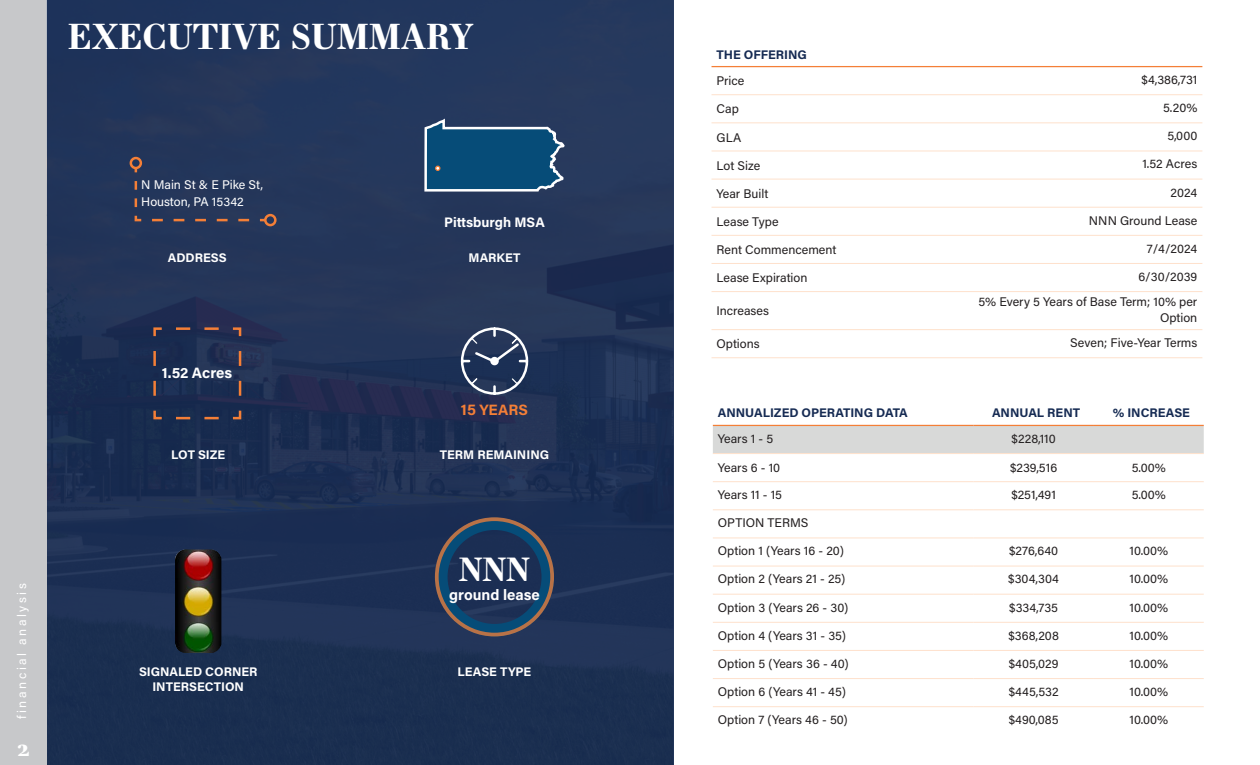
<style>
.page{position:relative;width:1260px;height:765px;background:#fff}
.page>*{position:absolute;margin:0;border:0;box-sizing:border-box;transform-origin:0 0}
.Map-Street{font:700 35px "Essonnes Text";color:#fff}
.Map-Street-2{font:700 32.5px "Essonnes Text";color:#fff}
.t1{font:700 25px "Essonnes Text";color:#fff}
.Map-Street-3{font:700 15px "Acumin Pro";color:#fff}
.t2{font:700 15px "Acumin Pro";color:#f47f37}
.Map-Street-4{font:700 13.75px "Acumin Pro";letter-spacing:-.005em;color:#fff}
.chart_body{font:12.5px/16.2px "Acumin Pro";color:#231f20;text-align:right}
.Map-Street-5{font:700 12.5px/15px "Acumin Pro";color:#fff;text-align:center}
.chart_body-2{font:700 12.5px "Acumin Pro";color:#162b53}
.t3{font:12.5px/17.5px "Acumin Pro";letter-spacing:.005em;color:#fff}
.t4{font:12.5px "Acumin Pro";letter-spacing:.2em;color:#fff}
</style>
<div class="page">
<div style="left:0;top:0;width:47px;height:765px;background:#c7c8ca"></div>
<div style="left:47px;top:0;width:627px;height:765px;background:#203357"></div>
<hr style="left:712px;top:66px;width:233px;height:1px;background:#f47f37">
<hr style="left:945px;top:66px;width:257px;height:1px;background:#f47f37">
<hr style="left:712px;top:94px;width:233px;height:1px;background:#fee1cc">
<hr style="left:945px;top:94px;width:257px;height:1px;background:#fee1cc">
<hr style="left:712px;top:123px;width:233px;height:1px;background:#fee1cc">
<hr style="left:945px;top:123px;width:257px;height:1px;background:#fee1cc">
<hr style="left:712px;top:151px;width:233px;height:1px;background:#fee1cc">
<hr style="left:945px;top:151px;width:257px;height:1px;background:#fee1cc">
<hr style="left:712px;top:179px;width:233px;height:1px;background:#fee1cc">
<hr style="left:945px;top:179px;width:257px;height:1px;background:#fee1cc">
<hr style="left:712px;top:207px;width:233px;height:1px;background:#fee1cc">
<hr style="left:945px;top:207px;width:257px;height:1px;background:#fee1cc">
<hr style="left:712px;top:235px;width:233px;height:1px;background:#fee1cc">
<hr style="left:945px;top:235px;width:257px;height:1px;background:#fee1cc">
<hr style="left:712px;top:263px;width:233px;height:1px;background:#fee1cc">
<hr style="left:945px;top:263px;width:257px;height:1px;background:#fee1cc">
<hr style="left:712px;top:291px;width:233px;height:1px;background:#fee1cc">
<hr style="left:945px;top:291px;width:257px;height:1px;background:#fee1cc">
<hr style="left:712px;top:329px;width:233px;height:1px;background:#fee1cc">
<hr style="left:945px;top:329px;width:257px;height:1px;background:#fee1cc">
<hr style="left:712px;top:357px;width:233px;height:1px;background:#fee1cc">
<hr style="left:945px;top:357px;width:257px;height:1px;background:#fee1cc">
<div style="left:435px;top:517px;width:119px;height:119px;border:12px solid #064c78;border-radius:50%"></div>
<div style="left:435px;top:517px;width:119px;height:119px;border:4px solid #f47f37;border-radius:50%"></div>
<svg style="left:133px;top:166px;width:135px;height:57px"></svg>
<div style="left:130px;top:157px;width:12px;height:12px;border:2px solid #f47f37;border-radius:50%"></div>
<div style="left:264px;top:214px;width:13px;height:12px;border:2px solid #f47f37;border-radius:50%"></div>
<svg style="left:424px;top:118px;width:141px;height:74px"></svg>
<svg style="left:152px;top:327px;width:91px;height:94px"></svg>
<svg style="left:460px;top:327px;width:69px;height:68px"></svg>
<div style="left:713px;top:426px;width:491px;height:27px;background:#d8d9d8"></div>
<svg style="left:713px;top:509px;width:491px;height:85px"></svg>
<hr style="left:713px;top:425px;width:260px;height:1px;background:#f47f37">
<hr style="left:973px;top:425px;width:121px;height:1px;background:#f47f37">
<hr style="left:1094px;top:425px;width:110px;height:1px;background:#f47f37">
<hr style="left:713px;top:453px;width:260px;height:1px;background:#fee1cc">
<hr style="left:973px;top:453px;width:121px;height:1px;background:#fee1cc">
<hr style="left:1094px;top:453px;width:110px;height:1px;background:#fee1cc">
<hr style="left:713px;top:481px;width:260px;height:1px;background:#fee1cc">
<hr style="left:973px;top:481px;width:121px;height:1px;background:#fee1cc">
<hr style="left:1094px;top:481px;width:110px;height:1px;background:#fee1cc">
<hr style="left:713px;top:510px;width:260px;height:1px;background:#fee1cc">
<hr style="left:973px;top:510px;width:121px;height:1px;background:#fee1cc">
<hr style="left:1094px;top:510px;width:110px;height:1px;background:#fee1cc">
<hr style="left:713px;top:538px;width:260px;height:1px;background:#fee1cc">
<hr style="left:973px;top:538px;width:121px;height:1px;background:#fee1cc">
<hr style="left:1094px;top:538px;width:110px;height:1px;background:#fee1cc">
<hr style="left:713px;top:566px;width:260px;height:1px;background:#fee1cc">
<hr style="left:973px;top:566px;width:121px;height:1px;background:#fee1cc">
<hr style="left:1094px;top:566px;width:110px;height:1px;background:#fee1cc">
<hr style="left:713px;top:594px;width:260px;height:1px;background:#fee1cc">
<hr style="left:973px;top:594px;width:121px;height:1px;background:#fee1cc">
<hr style="left:1094px;top:594px;width:110px;height:1px;background:#fee1cc">
<hr style="left:713px;top:622px;width:260px;height:1px;background:#fee1cc">
<hr style="left:973px;top:622px;width:121px;height:1px;background:#fee1cc">
<hr style="left:1094px;top:622px;width:110px;height:1px;background:#fee1cc">
<hr style="left:713px;top:650px;width:260px;height:1px;background:#fee1cc">
<hr style="left:973px;top:650px;width:121px;height:1px;background:#fee1cc">
<hr style="left:1094px;top:650px;width:110px;height:1px;background:#fee1cc">
<hr style="left:713px;top:678px;width:260px;height:1px;background:#fee1cc">
<hr style="left:973px;top:678px;width:121px;height:1px;background:#fee1cc">
<hr style="left:1094px;top:678px;width:110px;height:1px;background:#fee1cc">
<hr style="left:713px;top:706px;width:260px;height:1px;background:#fee1cc">
<hr style="left:973px;top:706px;width:121px;height:1px;background:#fee1cc">
<hr style="left:1094px;top:706px;width:110px;height:1px;background:#fee1cc">
<img style="left:175px;top:549px;width:46px;height:104px">
<p class="Map-Street" style="left:68px;top:11px;width:407px">EXECUTIVE SUMMARY</p>
<p class="t4" style="left:13px;top:719px;width:137px;rotate:-90deg">financial analysis</p>
<h3 class="t1" style="left:17px;top:729px;width:13px">2</h3>
<p class="t3" style="left:141px;top:175px;width:123px">N Main St &amp; E Pike St,<br>Houston, PA 15342</p>
<p class="Map-Street-5" style="left:168px;top:249px;width:61px">ADDRESS</p>
<p class="Map-Street-3" style="left:162px;top:362px;width:72px">1.52 Acres</p>
<p class="Map-Street-5" style="left:171px;top:447px;width:56px">LOT SIZE</p>
<p class="Map-Street-5" style="left:139px;top:663px;width:120px">SIGNALED CORNER<br>INTERSECTION</p>
<p class="Map-Street-4" style="left:444px;top:213px;width:102px">Pittsburgh MSA</p>
<p class="Map-Street-5" style="left:469px;top:249px;width:53px">MARKET</p>
<p class="t2" style="left:461px;top:400px;width:69px">15 YEARS</p>
<p class="Map-Street-5" style="left:440px;top:447px;width:111px">TERM REMAINING</p>
<p class="Map-Street-2" style="left:459px;top:546px;width:73px">NNN</p>
<p class="Map-Street-3" style="left:449px;top:585px;width:92px">ground lease</p>
<p class="Map-Street-5" style="left:458px;top:664px;width:75px">LEASE TYPE</p>
<p class="chart_body-2" style="left:717px;top:46px;width:92px">THE OFFERING</p>
<p class="chart_body" style="left:717px;top:72px;width:29px">Price</p>
<p class="chart_body" style="left:1142px;top:71px;width:57px">$4,386,731</p>
<p class="chart_body" style="left:717px;top:100px;width:24px">Cap</p>
<p class="chart_body" style="left:1163px;top:99px;width:36px">5.20%</p>
<p class="chart_body" style="left:717px;top:129px;width:26px">GLA</p>
<p class="chart_body" style="left:1167px;top:127px;width:32px">5,000</p>
<p class="chart_body" style="left:717px;top:157px;width:45px">Lot Size</p>
<p class="chart_body" style="left:1143px;top:155px;width:56px">1.52 Acres</p>
<p class="chart_body" style="left:717px;top:185px;width:53px">Year Built</p>
<p class="chart_body" style="left:1171px;top:184px;width:28px">2024</p>
<p class="chart_body" style="left:717px;top:213px;width:64px">Lease Type</p>
<p class="chart_body" style="left:1089px;top:212px;width:110px">NNN Ground Lease</p>
<p class="chart_body" style="left:717px;top:241px;width:121px">Rent Commencement</p>
<p class="chart_body" style="left:1147px;top:240px;width:52px">7/4/2024</p>
<p class="chart_body" style="left:717px;top:269px;width:92px">Lease Expiration</p>
<p class="chart_body" style="left:1138px;top:268px;width:61px">6/30/2039</p>
<p class="chart_body" style="left:717px;top:302px;width:54px">Increases</p>
<p class="chart_body" style="left:979px;top:293px;width:220px">5% Every 5 Years of Base Term; 10% per<br>Option</p>
<p class="chart_body" style="left:717px;top:335px;width:45px">Options</p>
<p class="chart_body" style="left:1070px;top:334px;width:129px">Seven; Five-Year Terms</p>
<p class="chart_body-2" style="left:718px;top:404px;width:191px">ANNUALIZED OPERATING DATA</p>
<p class="chart_body-2" style="left:992px;top:404px;width:90px">ANNUAL RENT</p>
<p class="chart_body-2" style="left:1113px;top:404px;width:79px">% INCREASE</p>
<p class="chart_body" style="left:718px;top:430px;width:57px">Years 1 - 5</p>
<p class="chart_body" style="left:1012px;top:430px;width:46px">$228,110</p>
<p class="chart_body" style="left:718px;top:459px;width:64px">Years 6 - 10</p>
<p class="chart_body" style="left:1010px;top:459px;width:49px">$239,516</p>
<p class="chart_body" style="left:1132px;top:459px;width:36px">5.00%</p>
<p class="chart_body" style="left:718px;top:486px;width:66px">Years 11 - 15</p>
<p class="chart_body" style="left:1011px;top:486px;width:46px">$251,491</p>
<p class="chart_body" style="left:1132px;top:486px;width:36px">5.00%</p>
<p class="chart_body" style="left:718px;top:514px;width:92px">OPTION TERMS</p>
<p class="chart_body" style="left:718px;top:542px;width:128px">Option 1 (Years 16 - 20)</p>
<p class="chart_body" style="left:1009px;top:542px;width:51px">$276,640</p>
<p class="chart_body" style="left:1130px;top:542px;width:40px">10.00%</p>
<p class="chart_body" style="left:718px;top:570px;width:129px">Option 2 (Years 21 - 25)</p>
<p class="chart_body" style="left:1008px;top:570px;width:52px">$304,304</p>
<p class="chart_body" style="left:1130px;top:570px;width:40px">10.00%</p>
<p class="chart_body" style="left:718px;top:599px;width:132px">Option 3 (Years 26 - 30)</p>
<p class="chart_body" style="left:1009px;top:599px;width:50px">$334,735</p>
<p class="chart_body" style="left:1130px;top:599px;width:40px">10.00%</p>
<p class="chart_body" style="left:718px;top:627px;width:130px">Option 4 (Years 31 - 35)</p>
<p class="chart_body" style="left:1008px;top:627px;width:52px">$368,208</p>
<p class="chart_body" style="left:1130px;top:627px;width:40px">10.00%</p>
<p class="chart_body" style="left:718px;top:655px;width:132px">Option 5 (Years 36 - 40)</p>
<p class="chart_body" style="left:1009px;top:655px;width:51px">$405,029</p>
<p class="chart_body" style="left:1130px;top:655px;width:40px">10.00%</p>
<p class="chart_body" style="left:718px;top:683px;width:130px">Option 6 (Years 41 - 45)</p>
<p class="chart_body" style="left:1009px;top:683px;width:51px">$445,532</p>
<p class="chart_body" style="left:1130px;top:683px;width:40px">10.00%</p>
<p class="chart_body" style="left:718px;top:711px;width:131px">Option 7 (Years 46 - 50)</p>
<p class="chart_body" style="left:1009px;top:711px;width:51px">$490,085</p>
<p class="chart_body" style="left:1130px;top:711px;width:40px">10.00%</p>
</div>
